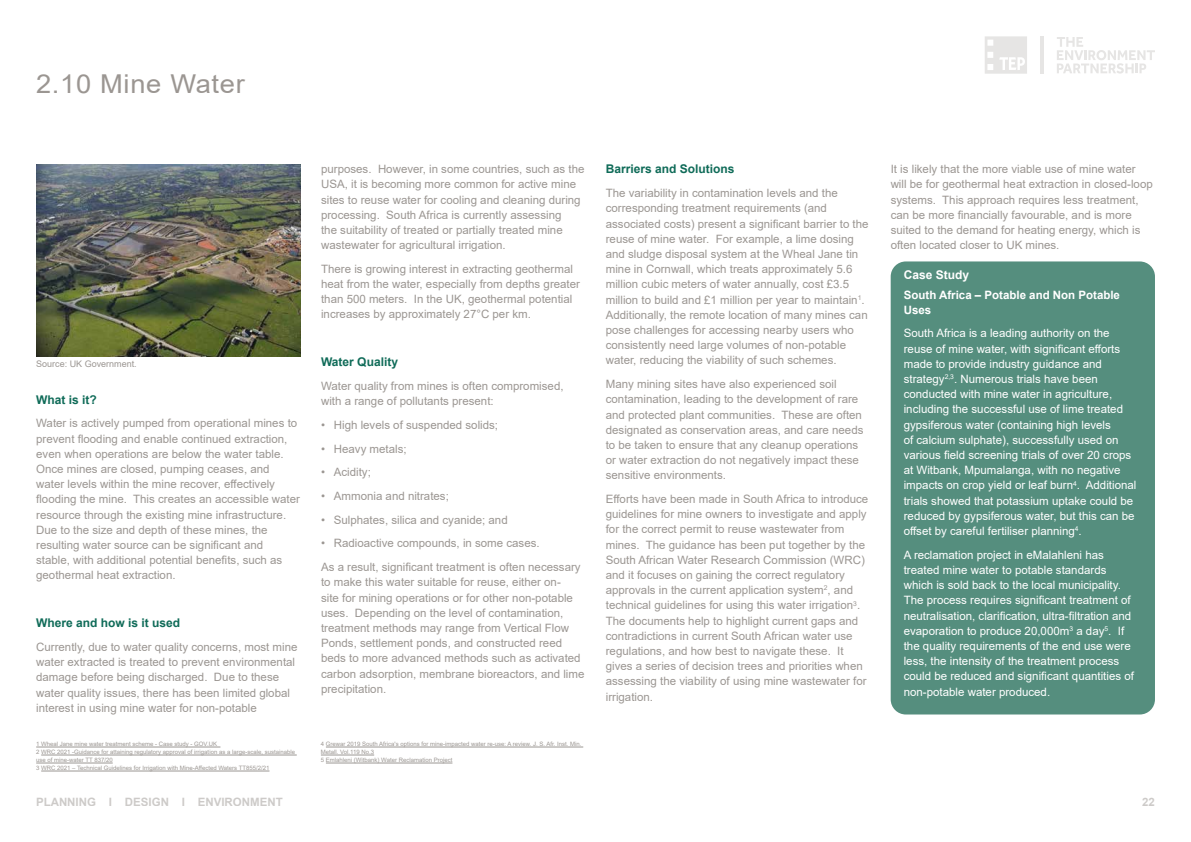
<style>
.page{position:relative;width:1191px;height:842px;background:#fff}
.page>*{position:absolute;margin:0;border:0;box-sizing:border-box;transform-origin:0 0}
.t1{font:26px "Arial";letter-spacing:.025em;color:#9b9692;scale:1.05 1}
.t2{font:700 12px "Arial";color:#0f6b58}
.t3{font:700 12px "Arial";color:#fff}
.t4{font:11.5px/15.2px "Arial";color:#9b9692}
.t5{font:11.5px/15.2px "Arial";color:#fff}
.t6{font:700 11.5px/15.2px "Arial";color:#fff}
.t7{font:700 11.5px "Arial";color:#9b9692}
.t8{font:9px "Arial";color:#9b9692}
.t9{font:6px/8px "Arial";color:#9b9692}
</style>
<div class="page">
<svg style="left:1057px;top:37px;width:98px;height:37px"></svg>
<hr style="left:1040px;top:36px;width:3px;height:38px;background:#e6e5e4">
<svg style="left:985px;top:36px;width:42px;height:38px"></svg>
<div style="left:890px;top:261px;width:265px;height:453px;background:#558e7e;border-radius:15px"></div>
<hr style="left:36px;top:747px;width:184px;height:1px;background:#9b9692">
<hr style="left:41px;top:755px;width:256px;height:1px;background:#9b9692">
<hr style="left:36px;top:763px;width:77px;height:1px;background:#9b9692">
<hr style="left:41px;top:771px;width:228px;height:1px;background:#9b9692">
<hr style="left:326px;top:747px;width:257px;height:1px;background:#9b9692">
<hr style="left:321px;top:755px;width:53px;height:1px;background:#9b9692">
<hr style="left:326px;top:763px;width:126px;height:1px;background:#9b9692">
<img style="left:36px;top:165px;width:264px;height:191px">
<h1 class="t1" style="left:36px;top:66px;width:200px">2.10 Mine Water</h1>
<p class="t8" style="left:36px;top:358px;width:102px">Source: UK Government.</p>
<p class="t2" style="left:36px;top:391px;width:62px">What is it?</p>
<p class="t4" style="left:36px;top:416px;width:265px">Water is actively pumped from operational mines to prevent flooding and enable continued extraction, even when operations are below the water table.<br>Once mines are closed, pumping ceases, and water levels within the mine recover, effectively flooding the mine. This creates an accessible water resource through the existing mine infrastructure.<br>Due to the size and depth of these mines, the resulting water source can be significant and<br>stable, with additional potential benefits, such as geothermal heat extraction.</p>
<p class="t2" style="left:36px;top:614px;width:146px">Where and how is it used</p>
<p class="t4" style="left:36px;top:639px;width:263px">Currently, due to water quality concerns, most mine water extracted is treated to prevent environmental damage before being discharged. Due to these water quality issues, there has been limited global interest in using mine water for non-potable</p>
<p class="t9" style="left:36px;top:740px;width:260px">1 Wheal Jane mine water treatment scheme - Case study - GOV.UK<br>2 WRC 2021 -Guidance for attaining regulatory approval of irrigation as a large-scale, sustainable use of mine-water TT 837/20<br>3 WRC 2021 – Technical Guidelines for Irrigation with Mine-Affected Waters TT855/2/21</p>
<p class="t4" style="left:321px;top:161px;width:265px">purposes. However, in some countries, such as the USA, it is becoming more common for active mine sites to reuse water for cooling and cleaning during processing. South Africa is currently assessing<br>the suitability of treated or partially treated mine wastewater for agricultural irrigation.</p>
<p class="t4" style="left:321px;top:261px;width:260px">There is growing interest in extracting geothermal heat from the water, especially from depths greater than 500 meters. In the UK, geothermal potential increases by approximately 27°C per km.</p>
<p class="t2" style="left:321px;top:354px;width:78px">Water Quality</p>
<p class="t4" style="left:321px;top:378px;width:244px">Water quality from mines is often compromised, with a range of pollutants present:</p>
<p class="t4" style="left:321px;top:417px;width:179px">• High levels of suspended solids;</p>
<p class="t4" style="left:321px;top:441px;width:87px">• Heavy metals;</p>
<p class="t4" style="left:321px;top:465px;width:51px">• Acidity;</p>
<p class="t4" style="left:321px;top:488px;width:129px">• Ammonia and nitrates;</p>
<p class="t4" style="left:321px;top:512px;width:188px">• Sulphates, silica and cyanide; and</p>
<p class="t4" style="left:321px;top:531px;width:261px;line-height:23.7px">• Radioactive compounds, in some cases.<br>As a result, significant treatment is often necessary</p>
<p class="t4" style="left:321px;top:575px;width:265px">to make this water suitable for reuse, either on-<br>site for mining operations or for other non-potable uses. Depending on the level of contamination, treatment methods may range from Vertical Flow Ponds, settlement ponds, and constructed reed beds to more advanced methods such as activated carbon adsorption, membrane bioreactors, and lime precipitation.</p>
<p class="t9" style="left:321px;top:740px;width:262px">4 Grewar 2019 South Africa's options for mine-impacted water re-use: A review. J. S. Afr. Inst. Min.<br>Metall. Vol.119 No.3<br>5 Emlahleni (Witbank) Water Reclamation Project</p>
<p class="t2" style="left:606px;top:161px;width:130px">Barriers and Solutions</p>
<p class="t4" style="left:606px;top:185px;width:264px">The variability in contamination levels and the corresponding treatment requirements (and associated costs) present a significant barrier to the reuse of mine water. For example, a lime dosing and sludge disposal system at the Wheal Jane tin mine in Cornwall, which treats approximately 5.6 million cubic meters of water annually, cost £3.5 million to build and £1 million per year to maintain<sup>1</sup>.<br>Additionally, the remote location of many mines can pose challenges for accessing nearby users who consistently need large volumes of non-potable water, reducing the viability of such schemes.</p>
<p class="t4" style="left:606px;top:376px;width:259px">Many mining sites have also experienced soil contamination, leading to the development of rare and protected plant communities. These are often designated as conservation areas, and care needs to be taken to ensure that any cleanup operations or water extraction do not negatively impact these sensitive environments.</p>
<p class="t4" style="left:606px;top:491px;width:264px">Efforts have been made in South Africa to introduce guidelines for mine owners to investigate and apply for the correct permit to reuse wastewater from mines. The guidance has been put together by the South African Water Research Commission (WRC) and it focuses on gaining the correct regulatory approvals in the current application system<sup>2</sup>, and technical guidelines for using this water irrigation<sup>3</sup>.<br>The documents help to highlight current gaps and contradictions in current South African water use regulations, and how best to navigate these. It gives a series of decision trees and priorities when assessing the viability of using mine wastewater for irrigation.</p>
<p class="t4" style="left:890px;top:161px;width:264px">It is likely that the more viable use of mine water will be for geothermal heat extraction in closed-loop systems. This approach requires less treatment, can be more financially favourable, and is more suited to the demand for heating energy, which is often located closer to UK mines.</p>
<p class="t3" style="left:903px;top:266px;width:67px">Case Study</p>
<p class="t6" style="left:903px;top:287px;width:218px">South Africa – Potable and Non Potable<br>Uses</p>
<p class="t5" style="left:903px;top:326px;width:234px">South Africa is a leading authority on the reuse of mine water, with significant efforts made to provide industry guidance and strategy<sup>2,3</sup>. Numerous trials have been conducted with mine water in agriculture, including the successful use of lime treated gypsiferous water (containing high levels<br>of calcium sulphate), successfully used on various field screening trials of over 20 crops at Witbank, Mpumalanga, with no negative impacts on crop yield or leaf burn<sup>4</sup>. Additional trials showed that potassium uptake could be reduced by gypsiferous water, but this can be offset by careful fertiliser planning<sup>4</sup>.</p>
<p class="t5" style="left:903px;top:547px;width:232px">A reclamation project in eMalahleni has treated mine water to potable standards which is sold back to the local municipality.<br>The process requires significant treatment of neutralisation, clarification, ultra-filtration and evaporation to produce 20,000m<sup>3</sup> a day<sup>5</sup>. If the quality requirements of the end use were less, the intensity of the treatment process could be reduced and significant quantities of non-potable water produced.</p>
<p class="t7" style="left:36px;top:794px;width:248px">PLANNING I DESIGN I ENVIRONMENT</p>
<p class="t7" style="left:1142px;top:794px;width:14px">22</p>
</div>
